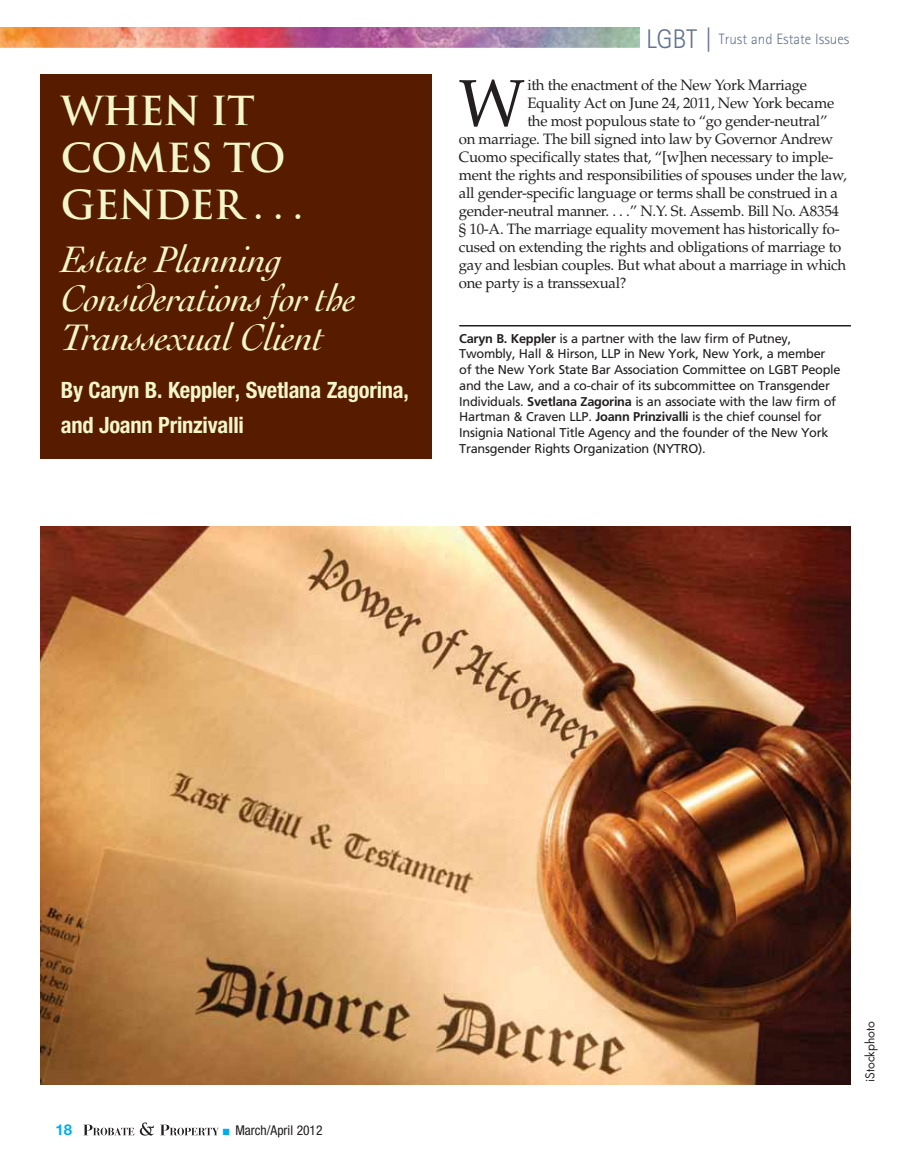
<style>
.page{position:relative;width:905px;height:1175px;background:#fff}
.page>*{position:absolute;margin:0;border:0;box-sizing:border-box;transform-origin:0 0}
.t1{font:66.45px "Palatino LT Std";color:#231f20}
.t2{font:italic 39px/39.3px "Cochin LT Std";letter-spacing:-.02em;color:#f3f5ca}
.t3{font:700 39px/46.8px "Trajan";letter-spacing:-.02em;color:#f3f5ca}
.t4{font:700 condensed 22.5px/34.5px "Helvetica Neue LT Std";letter-spacing:-.01em;color:#f3f5ca}
.t5{font:15px "Palatino LT Std";letter-spacing:-.02em;color:#231f20}
.t6{font:300 15px "Rotis Sans Serif";color:#637391}
.t7{font:700 15px "Helvetica Neue LT Std";color:#00aeef}
.t8{font:condensed 13.5px "Helvetica Neue LT Std";color:#231f20}
.t9{font:12.75px/15.8px "Frutiger LT Std";letter-spacing:-.02em;color:#231f20}
.t10{font:12px "Futura Std";color:#231f20}
.s1{font-size:27px}
.s2{font-weight:700}
.s3{color:#00aeef}
</style>
<div class="page">
<svg style="left:83px;top:1122px;width:136px;height:13px"></svg>
<div style="left:40px;top:74px;width:392px;height:385px;background:#571c00"></div>
<img style="left:40px;top:526px;width:810px;height:558px">
<hr style="left:459px;top:325px;width:391px;height:1px;background:#231f20">
<img style="left:0;top:27px;width:640px;height:21px">
<h2 class="t3" style="left:61px;top:88px;width:244px">WHEN IT<br>COMES TO<br>GENDER . . .</h2>
<h2 class="t2" style="left:61px;top:239px;width:297px">Estate Planning<br>Considerations for the<br>Transsexual Client</h2>
<h3 class="t4" style="left:61px;top:372px;width:350px">By Caryn B. Keppler, Svetlana Zagorina, and Joann Prinzivalli</h3>
<p class="t6" style="left:646px;top:31px;width:205px"><span class="s1">LGBT |</span> Trust and Estate Issues</p>
<h1 class="t1" style="left:459px;top:64px;width:68px">W</h1>
<p class="t5" style="left:527px;top:76px;width:281px">ith the enactment of the New York Marriage</p>
<p class="t5" style="left:527px;top:94px;width:308px">Equality Act on June 24, 2011, New York became</p>
<p class="t5" style="left:527px;top:112px;width:302px">the most populous state to “go gender-neutral”</p>
<p class="t5" style="left:459px;top:130px;width:376px">on marriage. The bill signed into law by Governor Andrew</p>
<p class="t5" style="left:459px;top:148px;width:376px">Cuomo specifically states that, “[w]hen necessary to imple-</p>
<p class="t5" style="left:459px;top:166px;width:389px">ment the rights and responsibilities of spouses under the law,</p>
<p class="t5" style="left:459px;top:184px;width:381px">all gender-specific language or terms shall be construed in a</p>
<p class="t5" style="left:459px;top:202px;width:382px">gender-neutral manner. . . .” N.Y. St. Assemb. Bill No. A8354</p>
<p class="t5" style="left:459px;top:220px;width:382px">§ 10-A. The marriage equality movement has historically fo-</p>
<p class="t5" style="left:459px;top:238px;width:384px">cused on extending the rights and obligations of marriage to</p>
<p class="t5" style="left:459px;top:256px;width:389px">gay and lesbian couples. But what about a marriage in which</p>
<p class="t5" style="left:459px;top:274px;width:169px">one party is a transsexual?</p>
<p class="t9" style="left:459px;top:330px;width:383px"><span class="s2">Caryn B. Keppler</span> is a partner with the law firm of Putney, Twombly, Hall &amp; Hirson, LLP in New York, New York, a member of the New York State Bar Association Committee on LGBT People and the Law, and a co-chair of its subcommittee on Transgender Individuals. <span class="s2">Svetlana Zagorina</span> is an associate with the law firm of Hartman &amp; Craven LLP. <span class="s2">Joann Prinzivalli</span> is the chief counsel for Insignia National Title Agency and the founder of the New York Transgender Rights Organization (NYTRO).</p>
<p class="t7" style="left:56px;top:1120px;width:18px">18</p>
<p class="t8" style="left:223px;top:1122px;width:101px"><span class="s3">■</span> March/April 2012</p>
<p class="t10" style="left:862px;top:1082px;width:62px;rotate:-90deg">iStockphoto</p>
</div>
